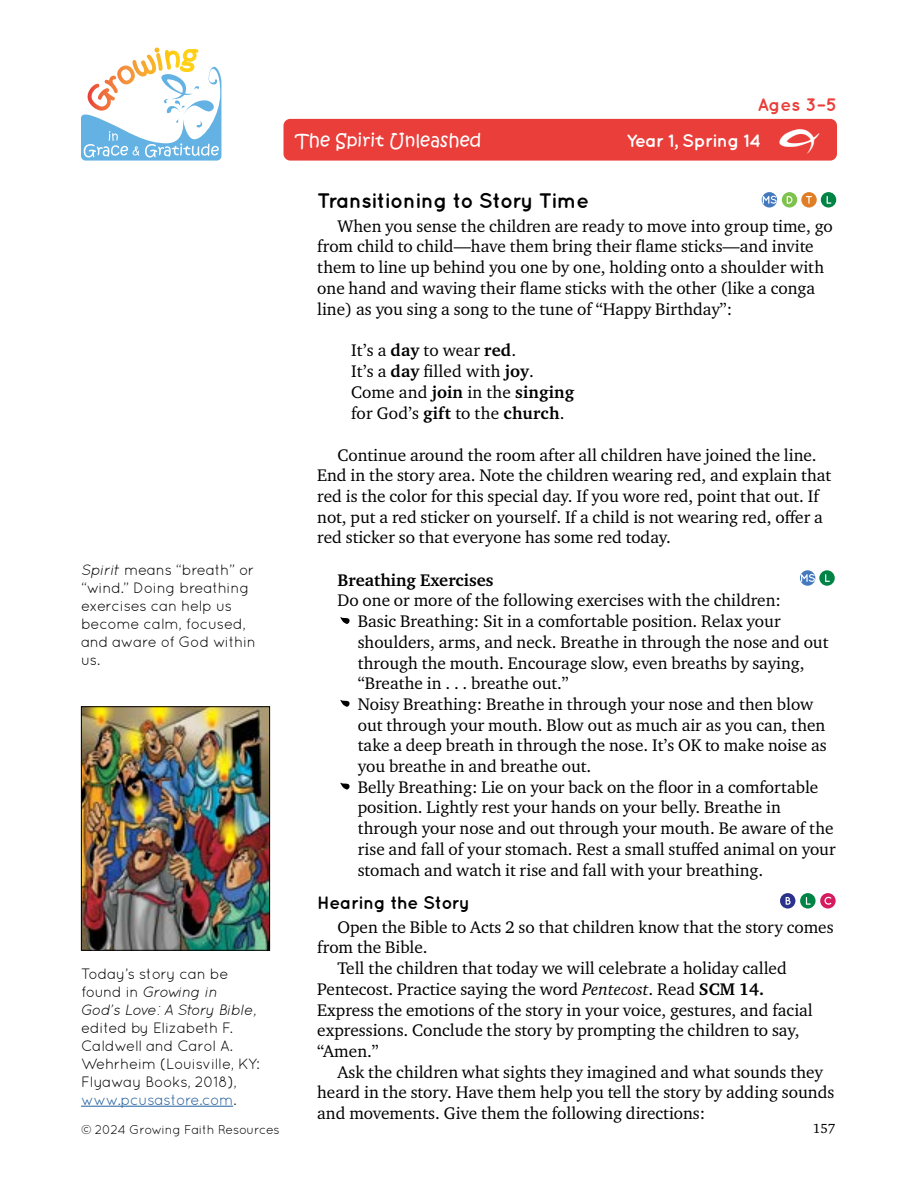
<style>
.page{position:relative;width:918px;height:1188px;background:#fff}
.page>*{position:absolute;margin:0;border:0;box-sizing:border-box;transform-origin:0 0}
.t1{font:69px "Growing Grace Gratitude";color:#000}
.t2{font:45px "Growing Grace Gratitude";color:#fff}
.t3{font:700 21px "Quicksand";letter-spacing:-.02em;color:#000}
.t4{font:18px "Kristen Normal ITC Std";color:#fff}
.t5{font:700 18px "Quicksand";letter-spacing:-.02em;color:#000}
.t6{font:700 18px "Quicksand";letter-spacing:-.03em;color:#fff}
.t7{font:700 18px "Quicksand";color:#e93e3a}
.t8{font:17.25px/20.7px "Charter ITC Std";color:#000}
.t9{font:700 17.25px "Charter ITC Std";color:#000}
.t10{font:15px/18px "Quicksand";letter-spacing:-.02em;color:#000}
.t11{font:italic 15px/18px "Quicksand";letter-spacing:-.035em;color:#000}
.t12{font:13.5px "Charter ITC Std";color:#000}
.t13{font:12.75px "Quicksand";letter-spacing:-.03em;color:#000}
.s1{font-weight:700}
.s2{font-style:italic}
.s3{font-style:normal}
.s4{color:#215e9e}
</style>
<div class="page">
<svg style="left:81px;top:48px;width:140px;height:113px"></svg>
<img style="left:83px;top:708px;width:185px;height:241px">
<div style="left:81px;top:706px;width:189px;height:245px;border:1px solid #000"></div>
<div style="left:284px;top:119px;width:553px;height:42px;background:#e93e3a;border-radius:7px"></div>
<svg style="left:762px;top:192px;width:15px;height:16px"></svg>
<svg style="left:763px;top:196px;width:14px;height:8px"></svg>
<svg style="left:782px;top:192px;width:15px;height:16px"></svg>
<svg style="left:787px;top:196px;width:5px;height:8px"></svg>
<svg style="left:801px;top:192px;width:16px;height:16px"></svg>
<svg style="left:806px;top:196px;width:6px;height:8px"></svg>
<svg style="left:821px;top:192px;width:15px;height:16px"></svg>
<svg style="left:827px;top:196px;width:4px;height:8px"></svg>
<svg style="left:800px;top:570px;width:15px;height:16px"></svg>
<svg style="left:801px;top:574px;width:14px;height:8px"></svg>
<div style="left:819px;top:570px;width:16px;height:16px;background:#008445;border-radius:50%"></div>
<svg style="left:825px;top:574px;width:5px;height:8px"></svg>
<svg style="left:780px;top:893px;width:15px;height:16px"></svg>
<svg style="left:786px;top:897px;width:5px;height:8px"></svg>
<svg style="left:800px;top:893px;width:16px;height:16px"></svg>
<svg style="left:806px;top:897px;width:5px;height:8px"></svg>
<svg style="left:820px;top:893px;width:16px;height:16px"></svg>
<svg style="left:824px;top:897px;width:7px;height:8px"></svg>
<hr style="left:81px;top:1106px;width:152px;height:1px;background:#215e9e">
<p class="t7" style="left:757px;top:94px;width:81px">Ages 3–5</p>
<p class="t4" style="left:296px;top:129px;width:187px">The Spirit Unleashed</p>
<p class="t6" style="left:627px;top:130px;width:136px">Year 1, Spring 14</p>
<h2 class="t2" style="left:779px;top:122px;width:42px">E</h2>
<p class="t3" style="left:317px;top:188px;width:273px">Transitioning to Story Time</p>
<p class="t8" style="left:317px;top:215px;width:517px;text-indent:20px">When you sense the children are ready to move into group time, go from child to child—have them bring their flame sticks—and invite them to line up behind you one by one, holding onto a shoulder with one hand and waving their flame sticks with the other (like a conga line) as you sing a song to the tune of “Happy Birthday”:</p>
<p class="t8" style="left:351px;top:340px;width:225px">It’s a <span class="s1">day</span> to wear <span class="s1">red</span>.<br>It’s a <span class="s1">day</span> filled with <span class="s1">joy</span>.<br>Come and <span class="s1">join</span> in the <span class="s1">singing </span>for God’s <span class="s1">gift</span> to the <span class="s1">church</span>.</p>
<p class="t8" style="left:317px;top:444px;width:516px;text-indent:20px">Continue around the room after all children have joined the line.<br>End in the story area. Note the children wearing red, and explain that red is the color for this special day. If you wore red, point that out. If not, put a red sticker on yourself. If a child is not wearing red, offer a red sticker so that everyone has some red today.</p>
<p class="t9" style="left:338px;top:569px;width:158px">Breathing Exercises</p>
<p class="t8" style="left:338px;top:590px;width:445px">Do one or more of the following exercises with the children:</p>
<h1 class="t1" style="left:340px;top:595px;width:12px">Z</h1>
<p class="t8" style="left:358px;top:611px;width:472px">Basic Breathing: Sit in a comfortable position. Relax your shoulders, arms, and neck. Breathe in through the nose and out through the mouth. Encourage slow, even breaths by saying, “Breathe in . . . breathe out.”</p>
<h1 class="t1" style="left:340px;top:677px;width:12px">Z</h1>
<p class="t8" style="left:358px;top:693px;width:470px">Noisy Breathing: Breathe in through your nose and then blow out through your mouth. Blow out as much air as you can, then take a deep breath in through the nose. It’s OK to make noise as you breathe in and breathe out.</p>
<h1 class="t1" style="left:340px;top:760px;width:12px">Z</h1>
<p class="t8" style="left:358px;top:776px;width:479px">Belly Breathing: Lie on your back on the floor in a comfortable position. Lightly rest your hands on your belly. Breathe in through your nose and out through your mouth. Be aware of the rise and fall of your stomach. Rest a small stuffed animal on your stomach and watch it rise and fall with your breathing.</p>
<p class="t5" style="left:317px;top:891px;width:154px">Hearing the Story</p>
<p class="t8" style="left:338px;top:916px;width:498px">Open the Bible to Acts 2 so that children know that the story comes</p>
<p class="t8" style="left:317px;top:937px;width:112px">from the Bible.</p>
<p class="t8" style="left:338px;top:958px;width:451px">Tell the children that today we will celebrate a holiday called</p>
<p class="t8" style="left:317px;top:978px;width:448px">Pentecost. Practice saying the word <span class="s2">Pentecost</span>. Read <span class="s1">SCM 14.</span></p>
<p class="t8" style="left:317px;top:999px;width:497px">Express the emotions of the story in your voice, gestures, and facial</p>
<p class="t8" style="left:317px;top:1020px;width:484px">expressions. Conclude the story by prompting the children to say,</p>
<p class="t8" style="left:317px;top:1040px;width:63px">“Amen.”</p>
<p class="t8" style="left:338px;top:1061px;width:487px">Ask the children what sights they imagined and what sounds they</p>
<p class="t8" style="left:317px;top:1082px;width:519px">heard in the story. Have them help you tell the story by adding sounds</p>
<p class="t8" style="left:317px;top:1103px;width:390px">and movements. Give them the following directions:</p>
<p class="t10" style="left:81px;top:560px;width:177px"><span class="s2">Spirit</span> means “breath” or “wind.” Doing breathing exercises can help us become calm, focused, and aware of God within us.</p>
<p class="t11" style="left:81px;top:964px;width:177px"><span class="s3">Today’s story can be found in</span> Growing in<br>God’s Love: A Story Bible,</p>
<p class="t10" style="left:81px;top:1018px;width:180px">edited by Elizabeth F.<br>Caldwell and Carol A.<br>Wehrheim (Louisville, KY:<br>Flyaway Books, 2018), <span class="s4">www.pcusastore.com</span>.</p>
<p class="t13" style="left:81px;top:1122px;width:200px">© 2024 Growing Faith Resources</p>
<p class="t12" style="left:813px;top:1120px;width:24px">157</p>
</div>
